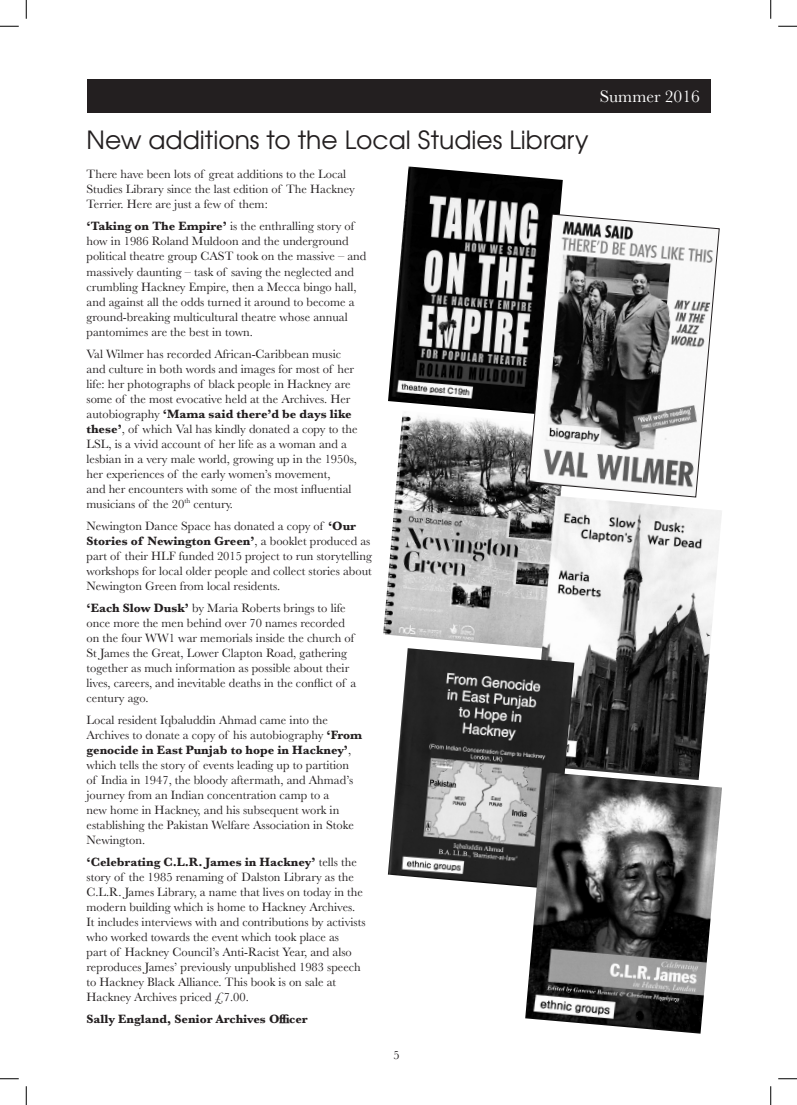
<style>
.page{position:relative;width:797px;height:1105px;background:#fff}
.page>*{position:absolute;margin:0;border:0;box-sizing:border-box;transform-origin:0 0}
.title_span{font:25px "Te X Gyre Adventor";color:#231f20}
.t1{font:17.5px "Baskerville";color:#fff}
.t2{font:12.5px/15px "Baskerville";color:#231f20}
.t3{font:700 12.5px "Baskerville";color:#231f20}
.s1{font-weight:700}
</style>
<div class="page">
<div style="left:86px;top:79px;width:624px;height:34px;background:#231f20"></div>
<img style="left:388px;top:166px;width:175px;height:245px">
<img style="left:383px;top:411px;width:149px;height:237px">
<img style="left:532px;top:497px;width:190px;height:275px">
<img style="left:388px;top:648px;width:186px;height:239px">
<img style="left:525px;top:772px;width:197px;height:262px">
<svg style="left:528px;top:214px;width:191px;height:283px"></svg>
<svg style="left:0;top:25px;width:19px;height:2px"></svg>
<svg style="left:778px;top:25px;width:19px;height:2px"></svg>
<svg style="left:0;top:1078px;width:19px;height:1px"></svg>
<svg style="left:778px;top:1078px;width:19px;height:1px"></svg>
<svg style="left:25px;top:0;width:2px;height:19px"></svg>
<svg style="left:25px;top:1086px;width:2px;height:19px"></svg>
<svg style="left:770px;top:0;width:1px;height:19px"></svg>
<svg style="left:770px;top:1086px;width:1px;height:19px"></svg>
<p class="title_span" style="left:86px;top:120px;width:503px">New additions to the Local Studies Library</p>
<p class="t2" style="left:86px;top:167px;width:270px">There have been lots of great additions to the Local<br>Studies Library since the last edition of The Hackney<br>Terrier. Here are just a few of them:</p>
<p class="t2" style="left:86px;top:219px;width:281px"><span class="s1">‘Taking on The Empire’</span> is the enthralling story of how in 1986 Roland Muldoon and the underground political theatre group CAST took on the massive – and massively daunting – task of saving the neglected and crumbling Hackney Empire, then a Mecca bingo hall, and against all the odds turned it around to become a ground-breaking multicultural theatre whose annual pantomimes are the best in town.</p>
<p class="t2" style="left:86px;top:346px;width:272px">Val Wilmer has recorded African-Caribbean music and culture in both words and images for most of her life: her photographs of black people in Hackney are some of the most evocative held at the Archives. Her autobiography <span class="s1">‘Mama said there’d be days like these’</span>, of which Val has kindly donated a copy to the LSL, is a vivid account of her life as a woman and a lesbian in a very male world, growing up in the 1950s, her experiences of the early women’s movement,<br>and her encounters with some of the most influential musicians of the 20<sup>th</sup> century.</p>
<p class="t2" style="left:86px;top:518px;width:287px">Newington Dance Space has donated a copy of <span class="s1">‘Our Stories of Newington Green’</span>, a booklet produced as part of their HLF funded 2015 project to run storytelling workshops for local older people and collect stories about Newington Green from local residents.</p>
<p class="t2" style="left:86px;top:600px;width:271px"><span class="s1">‘Each Slow Dusk’</span> by Maria Roberts brings to life once more the men behind over 70 names recorded on the four WW1 war memorials inside the church of St James the Great, Lower Clapton Road, gathering together as much information as possible about their lives, careers, and inevitable deaths in the conflict of a century ago.</p>
<p class="t2" style="left:86px;top:712px;width:277px">Local resident Iqbaluddin Ahmad came into the Archives to donate a copy of his autobiography <span class="s1">‘From genocide in East Punjab to hope in Hackney’</span>, which tells the story of events leading up to partition<br>of India in 1947, the bloody aftermath, and Ahmad’s journey from an Indian concentration camp to a<br>new home in Hackney, and his subsequent work in establishing the Pakistan Welfare Association in Stoke Newington.</p>
<p class="t2" style="left:86px;top:855px;width:280px"><span class="s1">‘Celebrating C.L.R. James in Hackney’</span> tells the story of the 1985 renaming of Dalston Library as the C.L.R. James Library, a name that lives on today in the modern building which is home to Hackney Archives.<br>It includes interviews with and contributions by activists who worked towards the event which took place as<br>part of Hackney Council’s Anti-Racist Year, and also reproduces James’ previously unpublished 1983 speech to Hackney Black Alliance. This book is on sale at Hackney Archives priced £7.00.</p>
<p class="t3" style="left:86px;top:1010px;width:223px">Sally England, Senior Archives Officer</p>
<p class="t2" style="left:393px;top:1047px;width:8px">5</p>
<h2 class="t1" style="left:599px;top:85px;width:102px">Summer 2016</h2>
</div>
